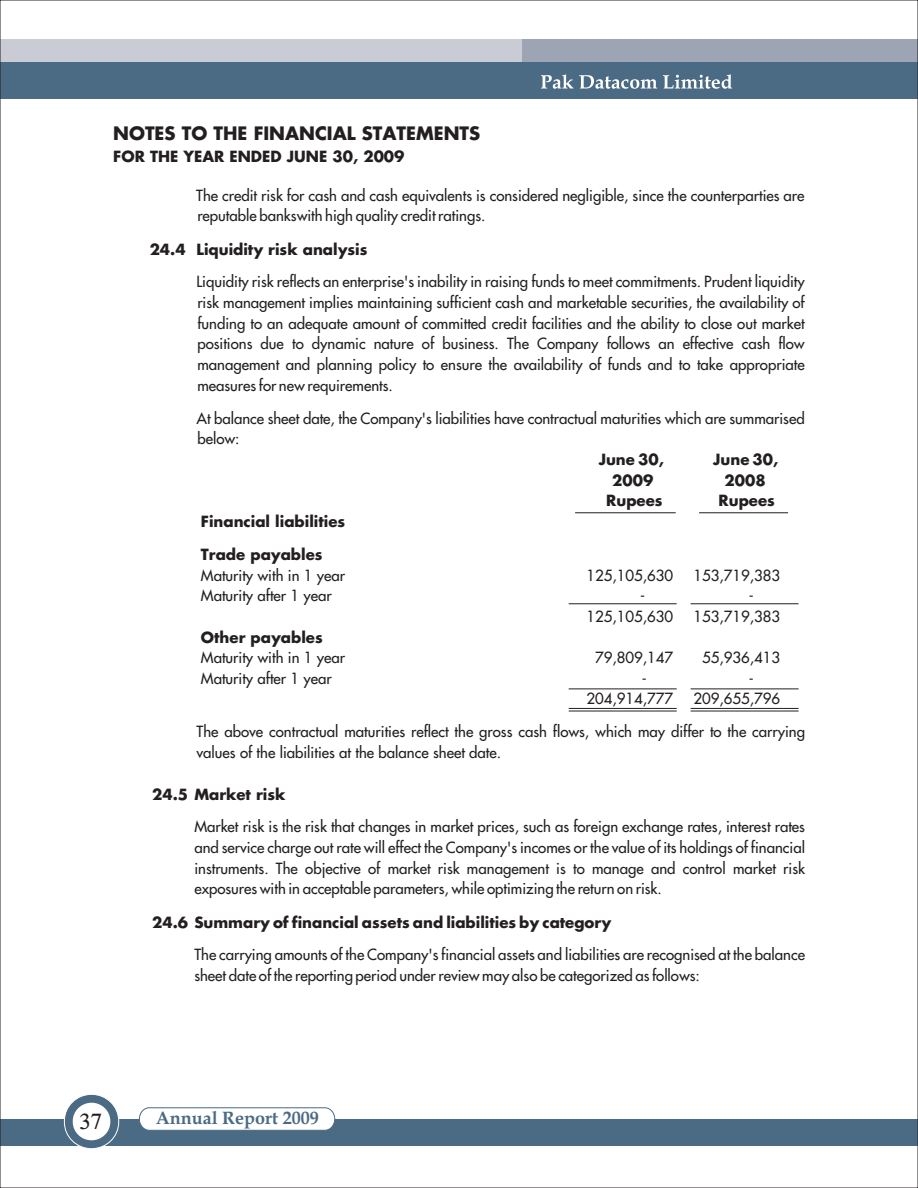
<style>
.page{position:relative;width:918px;height:1188px;background:#fff}
.page>*{position:absolute;margin:0;border:0;box-sizing:border-box;transform-origin:0 0}
.t1{font:22.5px "CG Times";color:#231f20}
.t2{font:700 18px "Futura FC";color:#231f20}
.t3{font:700 18px "Book Antiqua";color:#4b6a83}
.t4{font:15px/20.7px "Futura FC";color:#231f20}
.t5{font:700 15px "Futura FC";color:#231f20}
.s1{font-weight:700}
</style>
<div class="page">
<div style="left:0;top:39px;width:875px;height:59px;background:#c9ccd4"></div>
<div style="left:522px;top:39px;width:396px;height:59px;background:#9da4b4"></div>
<div style="left:0;top:62px;width:918px;height:36px;background:#4b6a83"></div>
<svg style="left:541px;top:74px;width:191px;height:15px"></svg>
<div style="left:0;top:1119px;width:918px;height:27px;background:#4b6a83"></div>
<svg style="left:139px;top:1107px;width:196px;height:23px"></svg>
<svg style="left:64px;top:1094px;width:55px;height:55px"></svg>
<div style="left:73px;top:1103px;width:37px;height:37px;background:#fff;border-radius:19px"></div>
<hr style="left:575px;top:512px;width:101px;height:1px;background:#231f20">
<hr style="left:699px;top:512px;width:89px;height:1px;background:#231f20">
<hr style="left:569px;top:689px;width:108px;height:1px;background:#231f20">
<hr style="left:691px;top:689px;width:108px;height:1px;background:#231f20">
<hr style="left:569px;top:708px;width:108px;height:1px;background:#231f20">
<hr style="left:691px;top:708px;width:108px;height:1px;background:#231f20">
<hr style="left:569px;top:711px;width:108px;height:1px;background:#231f20">
<hr style="left:691px;top:711px;width:108px;height:1px;background:#231f20">
<hr style="left:569px;top:603px;width:108px;height:1px;background:#231f20">
<hr style="left:691px;top:603px;width:108px;height:1px;background:#231f20">
<p class="t2" style="left:113px;top:125px;width:369px">NOTES TO THE FINANCIAL STATEMENTS</p>
<p class="t5" style="left:113px;top:149px;width:293px">FOR THE YEAR ENDED JUNE 30, 2009</p>
<p class="t4" style="left:196px;top:186px;width:610px">The credit risk for cash and cash equivalents is considered negligible, since the counterparties are reputable bankswith high quality credit ratings.</p>
<p class="t4" style="left:196px;top:234px;width:610px;line-height:32.8px;text-indent:-47px"><span class="s1">24.4 Liquidity risk analysis<br></span>Liquidity risk reflects an enterprise's inability in raising funds to meet commitments. Prudent liquidity</p>
<p class="t4" style="left:197px;top:293px;width:609px;text-align:justify">risk management implies maintaining sufficient cash and marketable securities, the availability of funding to an adequate amount of committed credit facilities and the ability to close out market positions due to dynamic nature of business. The Company follows an effective cash flow management and planning policy to ensure the availability of funds and to take appropriate measures for new requirements.</p>
<p class="t4" style="left:196px;top:409px;width:610px">At balance sheet date, the Company's liabilities have contractual maturities which are summarised</p>
<p class="t4" style="left:197px;top:429px;width:44px">below:</p>
<p class="t5" style="left:599px;top:452px;width:67px">June 30,</p>
<p class="t5" style="left:713px;top:452px;width:67px">June 30,</p>
<p class="t5" style="left:612px;top:473px;width:43px">2009</p>
<p class="t5" style="left:725px;top:473px;width:43px">2008</p>
<p class="t5" style="left:606px;top:493px;width:58px">Rupees</p>
<p class="t5" style="left:719px;top:493px;width:58px">Rupees</p>
<p class="t5" style="left:201px;top:514px;width:146px">Financial liabilities</p>
<p class="t4" style="left:201px;top:545px;width:146px"><span class="s1">Trade payables<br></span>Maturity with in 1 year</p>
<p class="t4" style="left:587px;top:566px;width:88px">125,105,630</p>
<p class="t4" style="left:693px;top:566px;width:88px">153,719,383</p>
<p class="t4" style="left:201px;top:586px;width:132px">Maturity after 1 year</p>
<p class="t4" style="left:640px;top:586px;width:6px">-</p>
<p class="t4" style="left:749px;top:586px;width:6px">-</p>
<p class="t4" style="left:587px;top:607px;width:88px">125,105,630</p>
<p class="t4" style="left:693px;top:607px;width:88px">153,719,383</p>
<p class="t4" style="left:201px;top:628px;width:146px"><span class="s1">Other payables<br></span>Maturity with in 1 year</p>
<p class="t4" style="left:595px;top:648px;width:80px">79,809,147</p>
<p class="t4" style="left:702px;top:648px;width:80px">55,936,413</p>
<p class="t4" style="left:201px;top:669px;width:132px">Maturity after 1 year</p>
<p class="t4" style="left:642px;top:669px;width:6px">-</p>
<p class="t4" style="left:749px;top:669px;width:6px">-</p>
<p class="t4" style="left:587px;top:690px;width:88px">204,914,777</p>
<p class="t4" style="left:693px;top:690px;width:88px">209,655,796</p>
<p class="t4" style="left:197px;top:723px;width:610px">The above contractual maturities reflect the gross cash flows, which may differ to the carrying values of the liabilities at the balance sheet date.</p>
<p class="t4" style="left:194px;top:779px;width:612px;line-height:32.8px;text-indent:-42px"><span class="s1">24.5 Market risk<br></span>Market risk is the risk that changes in market prices, such as foreign exchange rates, interest rates</p>
<p class="t4" style="left:194px;top:838px;width:612px;text-align:justify">and service charge out rate will effect the Company's incomes or the value of its holdings of financial instruments. The objective of market risk management is to manage and control market risk exposures with in acceptable parameters, while optimizing the return on risk.</p>
<p class="t4" style="left:194px;top:907px;width:612px;line-height:32.8px;text-indent:-42px"><span class="s1">24.6 Summary of financial assets and liabilities by category<br></span>The carrying amounts of the Company's financial assets and liabilities are recognised at the balance</p>
<p class="t4" style="left:194px;top:966px;width:507px">sheet date of the reporting period under review may also be categorized as follows:</p>
<p class="t1" style="left:79px;top:1114px;width:24px">37</p>
<p class="t3" style="left:156px;top:1111px;width:164px">Annual Report 2009</p>
</div>
